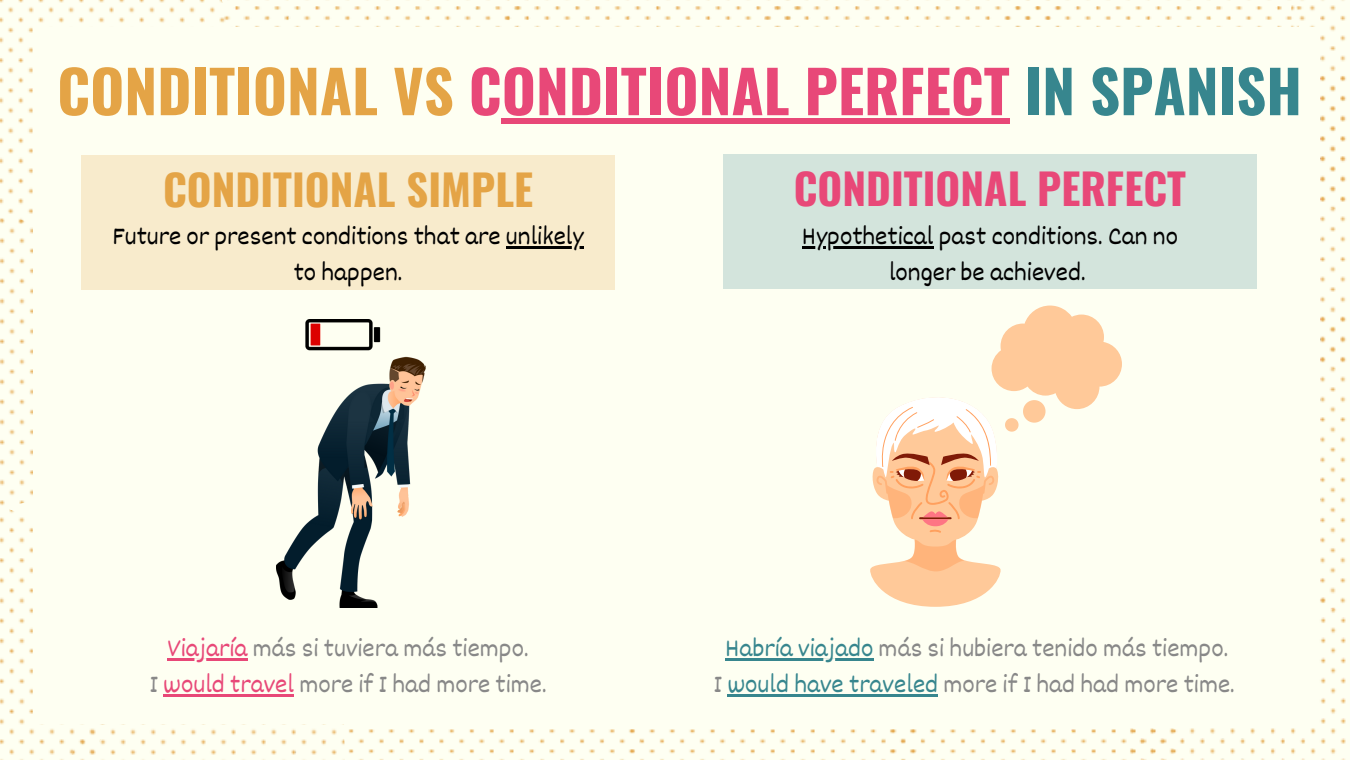
<style>
.page{position:relative;width:1350px;height:760px;background:#fff}
.page>*{position:absolute;margin:0;border:0;box-sizing:border-box;transform-origin:0 0}
.t1{font:700 58.5px "Oswald";color:#e84878}
.t2{font:700 42.45px "Oswald";color:#e84878}
.t3{font:700 42.45px "Oswald";color:#e4a446}
.t4{font:26.1px "Dekko";color:#888}
.t5{font:26.1px/36px "Dekko";color:#000;text-align:center}
.s1{color:#e4a446}
.s2{color:#37868e}
.s3{color:#e84878}
</style>
<div class="page">
<svg style="left:345px;top:723px;width:279px;height:36px;fill:#fefff2"></svg>
<svg style="left:624px;top:723px;width:260px;height:36px;fill:#fefff2"></svg>
<svg style="left:884px;top:723px;width:239px;height:36px;fill:#fefff2"></svg>
<svg style="left:1307px;top:0;width:43px;height:507px"></svg>
<svg style="left:1123px;top:507px;width:227px;height:252px;fill:#fefff2"></svg>
<svg style="left:1067px;top:0;width:240px;height:28px;fill:#fefff2"></svg>
<svg style="left:806px;top:0;width:261px;height:28px;fill:#fefff2"></svg>
<svg style="left:526px;top:0;width:280px;height:28px;fill:#fefff2"></svg>
<svg style="left:235px;top:0;width:291px;height:28px;fill:#fefff2"></svg>
<svg style="left:0;top:226px;width:33px;height:276px;fill:#fefff2"></svg>
<svg style="left:0;top:0;width:235px;height:226px;fill:#fefff2"></svg>
<svg style="left:0;top:502px;width:71px;height:257px;fill:#fefff2"></svg>
<svg style="left:71px;top:723px;width:274px;height:36px;fill:#fefff2"></svg>
<div style="left:33px;top:28px;width:1283px;height:695px;background:#fefff2"></div>
<div style="left:81px;top:155px;width:534px;height:134px;background:#f8ebcc"></div>
<hr style="left:506px;top:246px;width:78px;height:3px;background:#000">
<div style="left:723px;top:154px;width:534px;height:135px;background:#d3e4dc"></div>
<hr style="left:802px;top:246px;width:132px;height:2px;background:#000">
<img style="left:277px;top:319px;width:148px;height:288px">
<hr style="left:725px;top:658px;width:148px;height:2px;background:#37868e">
<hr style="left:727px;top:694px;width:211px;height:2px;background:#37868e">
<hr style="left:167px;top:658px;width:81px;height:2px;background:#e84878">
<hr style="left:163px;top:694px;width:131px;height:2px;background:#e84878">
<div style="left:502px;top:118px;width:508px;height:6px;background:#e84878"></div>
<svg style="left:870px;top:305px;width:252px;height:301px"></svg>
<p class="t1" style="left:57px;top:45px;width:1246px"><span class="s1">CONDITIONAL VS</span> CONDITIONAL PERFECT <span class="s2">IN SPANISH</span></p>
<p class="t3" style="left:163px;top:156px;width:372px">CONDITIONAL SIMPLE</p>
<p class="t2" style="left:794px;top:155px;width:394px">CONDITIONAL PERFECT</p>
<p class="t5" style="left:112px;top:217px;width:473px">Future or present conditions that are unlikely to happen.</p>
<p class="t5" style="left:802px;top:217px;width:378px">Hypothetical past conditions. Can no longer be achieved.</p>
<p class="t4" style="left:167px;top:632px;width:363px"><span class="s3">Viajaría</span> más si tuviera más tiempo.</p>
<p class="t4" style="left:149px;top:668px;width:399px">I <span class="s3">would travel</span> more if I had more time.</p>
<p class="t4" style="left:725px;top:632px;width:505px"><span class="s2">Habría viajado</span> más si hubiera tenido más tiempo.</p>
<p class="t4" style="left:714px;top:668px;width:523px">I <span class="s2">would have traveled</span> more if I had had more time.</p>
</div>
